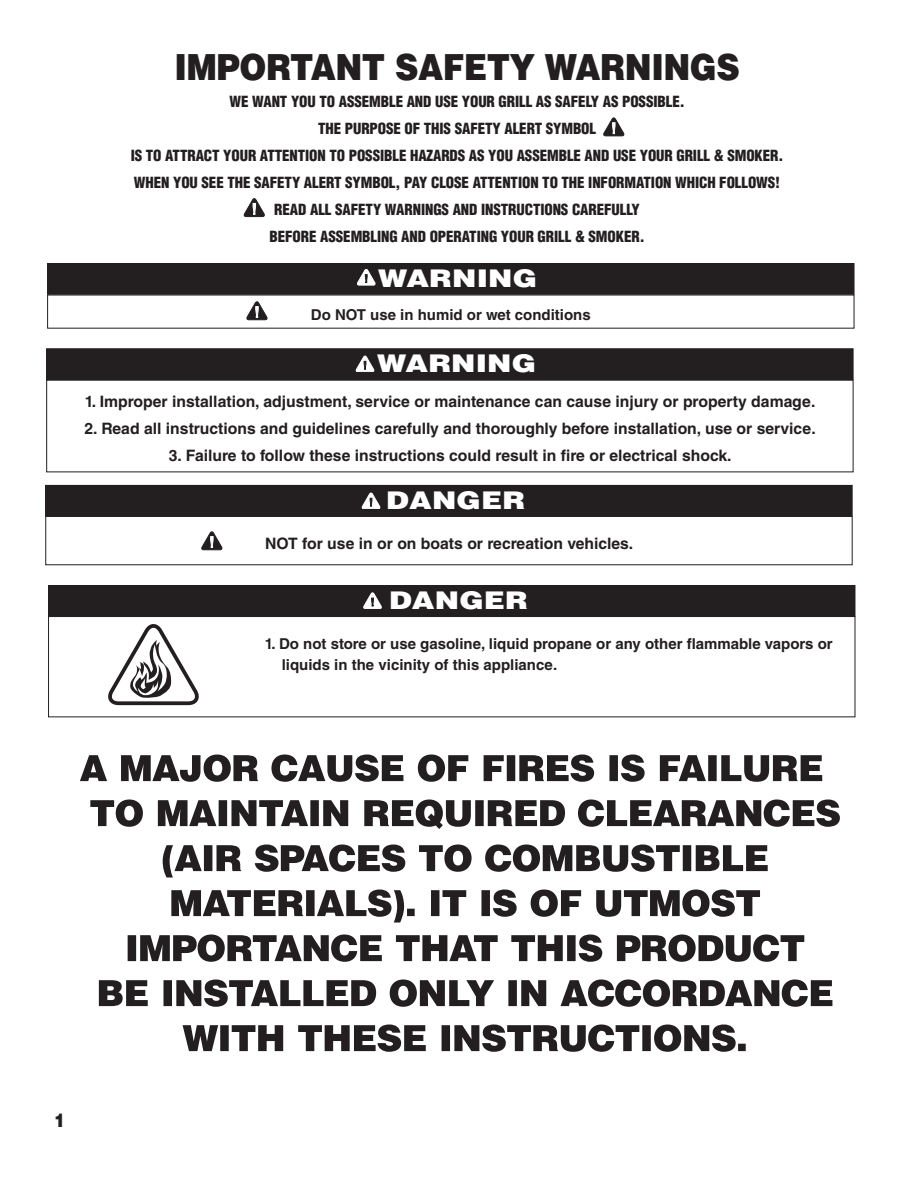
<style>
.page{position:relative;width:918px;height:1188px;background:#fff}
.page>*{position:absolute;margin:0;border:0;box-sizing:border-box;transform-origin:0 0}
.t1{font:900 36px "Helvetica LT Std";letter-spacing:-.015em;color:#231f20;scale:.9 1}
.t2{font:900 24.3px "Helvetica LT Std";letter-spacing:.005em;color:#fff;scale:1.2 1}
.t3{font:900 18.75px "Helvetica LT Std";color:#231f20;scale:.9 1}
.t4{font:700 15.75px "Helvetica LT Std";color:#231f20}
.t5{font:900 condensed 15px/27px "Helvetica LT Std";letter-spacing:-.005em;color:#231f20;text-align:center}
.t6{font:700 15px/21px "Helvetica LT Std";color:#231f20}
</style>
<div class="page">
<div style="left:48px;top:264px;width:806px;height:30px;background:#231f20"></div>
<div style="left:47px;top:263px;width:807px;height:32px;border:1px solid #231f20"></div>
<svg style="left:357px;top:269px;width:18px;height:16px"></svg>
<svg style="left:603px;top:118px;width:22px;height:18px"></svg>
<svg style="left:244px;top:198px;width:21px;height:19px"></svg>
<div style="left:47px;top:349px;width:806px;height:30px;background:#231f20"></div>
<div style="left:46px;top:348px;width:807px;height:32px;border:1px solid #231f20"></div>
<svg style="left:356px;top:356px;width:18px;height:16px"></svg>
<div style="left:46px;top:485px;width:806px;height:31px;background:#231f20"></div>
<div style="left:45px;top:485px;width:808px;height:32px;border:1px solid #231f20"></div>
<svg style="left:362px;top:493px;width:18px;height:16px"></svg>
<div style="left:49px;top:586px;width:806px;height:30px;background:#231f20"></div>
<div style="left:48px;top:585px;width:807px;height:32px;border:1px solid #231f20"></div>
<svg style="left:363px;top:593px;width:19px;height:16px"></svg>
<svg style="left:246px;top:301px;width:22px;height:19px"></svg>
<svg style="left:201px;top:531px;width:22px;height:19px"></svg>
<svg style="left:108px;top:624px;width:91px;height:82px"></svg>
<svg style="left:183px;top:1025px;width:563px;height:27px"></svg>
<svg style="left:99px;top:980px;width:733px;height:27px"></svg>
<svg style="left:128px;top:935px;width:676px;height:27px"></svg>
<svg style="left:171px;top:890px;width:589px;height:33px"></svg>
<svg style="left:163px;top:845px;width:605px;height:33px"></svg>
<svg style="left:90px;top:800px;width:750px;height:29px"></svg>
<svg style="left:80px;top:755px;width:742px;height:27px"></svg>
<h1 class="t1" style="left:174px;top:54px;width:630px">IMPORTANT SAFETY WARNINGS</h1>
<p class="t5" style="left:131px;top:90px;width:654px">WE WANT YOU TO ASSEMBLE AND USE YOUR GRILL AS SAFELY AS POSSIBLE.<br>THE PURPOSE OF THIS SAFETY ALERT SYMBOL<br>IS TO ATTRACT YOUR ATTENTION TO POSSIBLE HAZARDS AS YOU ASSEMBLE AND USE YOUR GRILL &amp; SMOKER.<br>WHEN YOU SEE THE SAFETY ALERT SYMBOL, PAY CLOSE ATTENTION TO THE INFORMATION WHICH FOLLOWS!<br>READ ALL SAFETY WARNINGS AND INSTRUCTIONS CAREFULLY<br>BEFORE ASSEMBLING AND OPERATING YOUR GRILL &amp; SMOKER.</p>
<h2 class="t2" style="left:378px;top:269px;width:134px">WARNING</h2>
<p class="t6" style="left:311px;top:306px;width:281px">Do NOT use in humid or wet conditions</p>
<h2 class="t2" style="left:377px;top:355px;width:134px">WARNING</h2>
<p class="t4" style="left:85px;top:396px;width:732px">1. Improper installation, adjustment, service or maintenance can cause injury or property damage.</p>
<p class="t4" style="left:85px;top:423px;width:733px">2. Read all instructions and guidelines carefully and thoroughly before installation, use or service.</p>
<p class="t4" style="left:169px;top:450px;width:564px">3. Failure to follow these instructions could result in fire or electrical shock.</p>
<h2 class="t2" style="left:386px;top:491px;width:117px">DANGER</h2>
<p class="t4" style="left:265px;top:537px;width:370px">NOT for use in or on boats or recreation vehicles.</p>
<h2 class="t2" style="left:389px;top:591px;width:117px">DANGER</h2>
<p class="t6" style="left:282px;top:635px;width:552px;text-indent:-17px">1. Do not store or use gasoline, liquid propane or any other flammable vapors or liquids in the vicinity of this appliance.</p>
<p class="t3" style="left:54px;top:1114px;width:14px">1</p>
</div>
